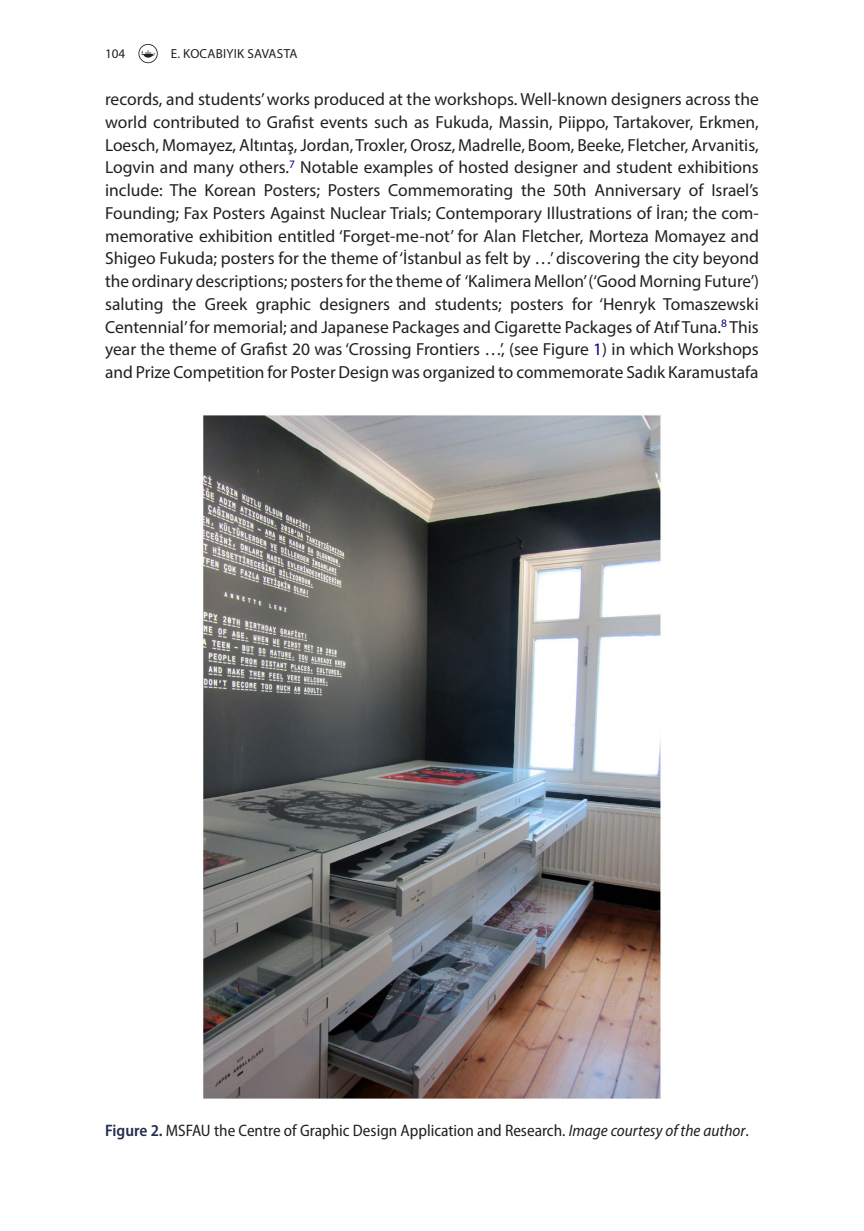
<style>
.page{position:relative;width:864px;height:1231px;background:#fff}
.page>*{position:absolute;margin:0;border:0;box-sizing:border-box;transform-origin:0 0}
.t1{font:17.5px/22.8px "Myriad Pro";color:#231f20;text-align:justify}
.t2{font:semi-condensed 16.62px "Myriad Pro";color:#231f20}
.t3{font:13.12px "Myriad Pro";letter-spacing:.015em;color:#231f20}
.s1{color:#000080}
.s2{font-weight:600;color:#262c4d}
.s3{font-style:italic}
</style>
<div class="page">
<svg style="left:138px;top:44px;width:20px;height:19px"></svg>
<img style="left:201px;top:413px;width:460px;height:686px">
<p class="t3" style="left:105px;top:45px;width:22px">104</p>
<p class="t3" style="left:171px;top:45px;width:128px">E. KOCABIYIK SAVASTA</p>
<p class="t1" style="left:105px;top:87px;width:655px">records, and students’ works produced at the workshops. Well-known designers across the world contributed to Grafist events such as Fukuda, Massin, Piippo, Tartakover, Erkmen, Loesch, Momayez, Altıntaş, Jordan, Troxler, Orosz, Madrelle, Boom, Beeke, Fletcher, Arvanitis, Logvin and many others.<sup>7</sup> Notable examples of hosted designer and student exhibitions include: The Korean Posters; Posters Commemorating the 50th Anniversary of Israel’s Founding; Fax Posters Against Nuclear Trials; Contemporary Illustrations of İran; the com&shy;memorative exhibition entitled ‘Forget-me-not’ for Alan Fletcher, Morteza Momayez and Shigeo Fukuda; posters for the theme of ‘İstanbul as felt by …’ discovering the city beyond the ordinary descriptions; posters for the theme of ‘Kalimera Mellon’ (‘Good Morning Future’) saluting the Greek graphic designers and students; posters for ‘Henryk Tomaszewski Centennial’ for memorial; and Japanese Packages and Cigarette Packages of Atıf Tuna.<sup>8</sup> This year the theme of Grafist 20 was ‘Crossing Frontiers …’, (see Figure <span class="s1">1</span>) in which Workshops and Prize Competition for Poster Design was organized to commemorate Sadık Karamustafa</p>
<p class="t2" style="left:105px;top:1121px;width:645px"><span class="s2">Figure 2.</span> MSFAU the Centre of Graphic Design Application and Research. <span class="s3">Image courtesy of the author</span>.</p>
</div>
